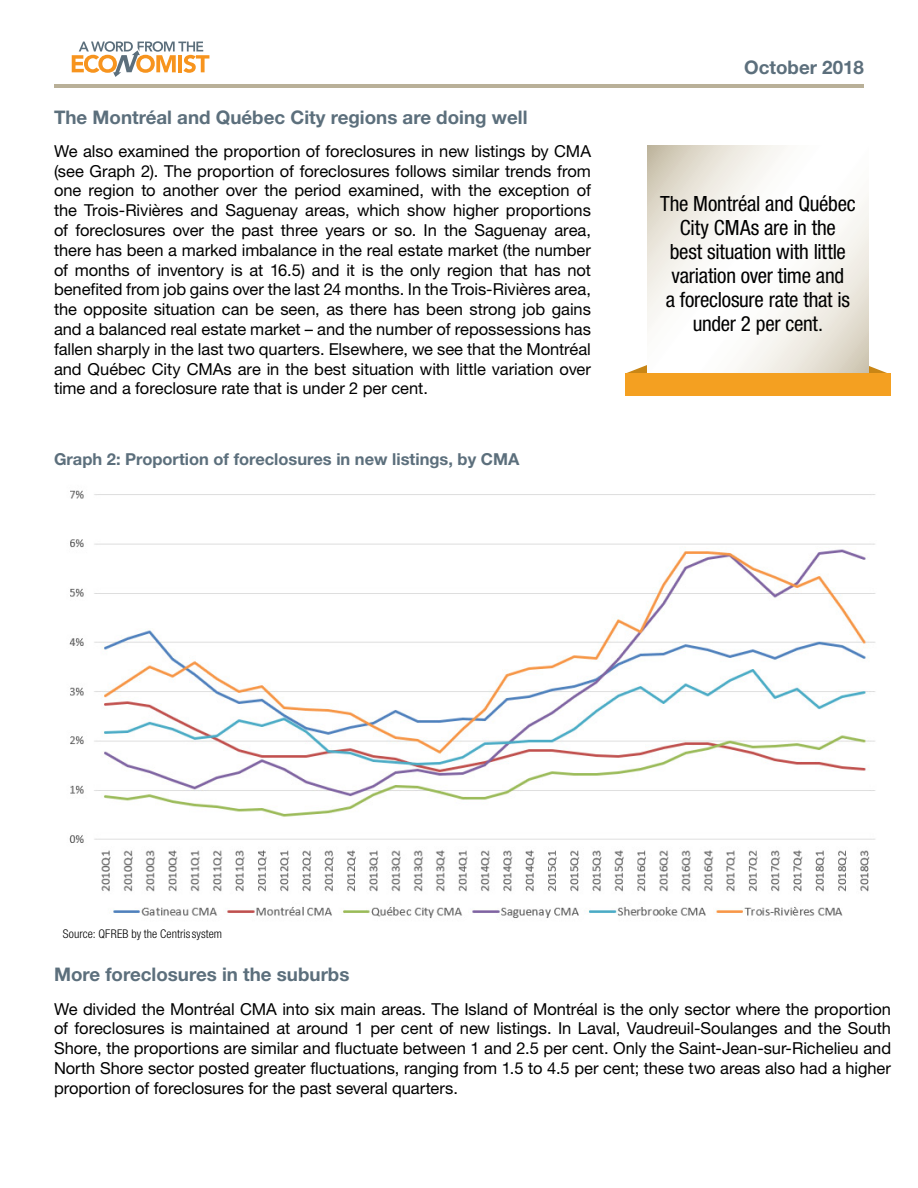
<style>
.page{position:relative;width:918px;height:1188px;background:#fff}
.page>*{position:absolute;margin:0;border:0;box-sizing:border-box;transform-origin:0 0}
.t1{font:condensed 21px/24px "Helvetica Neue LT Std";letter-spacing:-.01em;color:#000;text-align:center}
.t2{font:700 18.75px "Helvetica Neue LT Std";color:#5c6f7c}
.t3{font:16.5px/19.8px "Helvetica Neue LT Std";letter-spacing:-.005em;color:#000;text-align:justify}
.t4{font:700 16.5px "Helvetica Neue LT Std";color:#5c6f7c}
.t5{font:300 condensed 12px "Helvetica Neue LT Std";letter-spacing:.005em;color:#000}
</style>
<div class="page">
<svg style="left:72px;top:41px;width:137px;height:36px"></svg>
<hr style="left:54px;top:84px;width:810px;height:3px;background:#b9b098">
<svg style="left:869px;top:366px;width:22px;height:8px"></svg>
<svg style="left:625px;top:365px;width:23px;height:9px"></svg>
<svg style="left:648px;top:145px;width:221px;height:229px"></svg>
<div style="left:626px;top:374px;width:265px;height:22px;background:#f4a021"></div>
<img style="left:69px;top:490px;width:807px;height:428px">
<p class="t2" style="left:54px;top:105px;width:475px">The Montréal and Québec City regions are doing well</p>
<p class="t3" style="left:54px;top:141px;width:539px">We also examined the proportion of foreclosures in new listings by CMA (see Graph 2). The proportion of foreclosures follows similar trends from one region to another over the period examined, with the exception of the Trois-Rivières and Saguenay areas, which show higher proportions of foreclosures over the past three years or so. In the Saguenay area, there has been a marked imbalance in the real estate market (the number of months of inventory is at 16.5) and it is the only region that has not benefited from job gains over the last 24 months. In the Trois-Rivières area, the opposite situation can be seen, as there has been strong job gains and a balanced real estate market – and the number of repossessions has fallen sharply in the last two quarters. Elsewhere, we see that the Montréal and Québec City CMAs are in the best situation with little variation over time and a foreclosure rate that is under 2 per cent.</p>
<p class="t4" style="left:54px;top:449px;width:467px">Graph 2: Proportion of foreclosures in new listings, by CMA</p>
<p class="t2" style="left:744px;top:56px;width:121px">October 2018</p>
<p class="t1" style="left:660px;top:192px;width:197px">The Montréal and Québec<br>City CMAs are in the<br>best situation with little variation over time and<br>a foreclosure rate that is under 2 per cent.</p>
<p class="t5" style="left:63px;top:927px;width:161px">Source: QFREB by the Centrissystem</p>
<p class="t2" style="left:54px;top:963px;width:297px">More foreclosures in the suburbs</p>
<p class="t3" style="left:54px;top:999px;width:839px">We divided the Montréal CMA into six main areas. The Island of Montréal is the only sector where the proportion of foreclosures is maintained at around 1 per cent of new listings. In Laval, Vaudreuil-Soulanges and the South Shore, the proportions are similar and fluctuate between 1 and 2.5 per cent. Only the Saint-Jean-sur-Richelieu and North Shore sector posted greater fluctuations, ranging from 1.5 to 4.5 per cent; these two areas also had a higher proportion of foreclosures for the past several quarters.</p>
</div>
